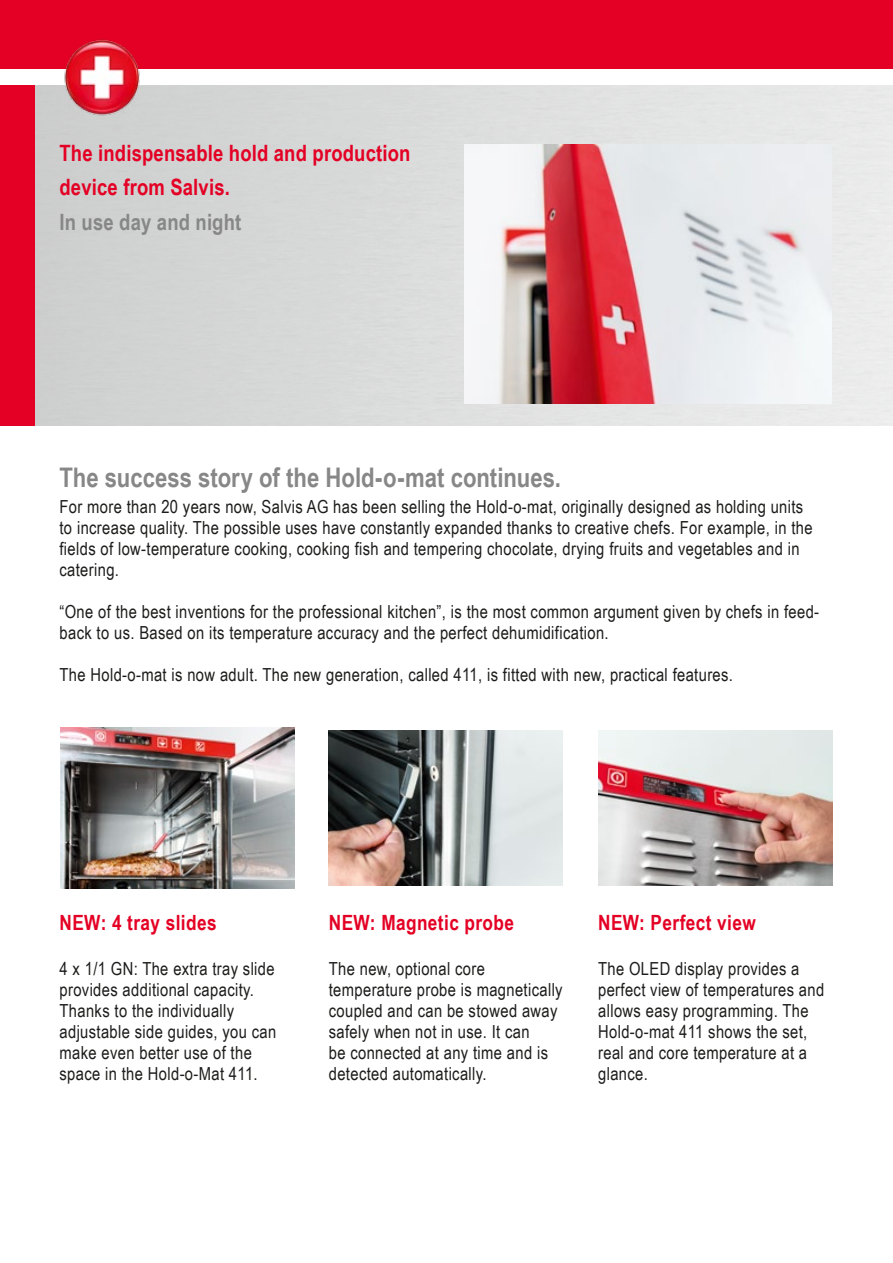
<style>
.page{position:relative;width:893px;height:1263px;background:#fff}
.page>*{position:absolute;margin:0;border:0;box-sizing:border-box;transform-origin:0 0}
.t1{font:700 27px "Arial Narrow";color:#868786}
.t2{font:700 22.5px/34.5px "Arial Narrow";letter-spacing:.01em;color:#e40024}
.t3{font:700 22.5px "Arial Narrow";letter-spacing:.01em;color:#868786}
.t4{font:700 21px "Arial Narrow";letter-spacing:.02em;color:#e40024}
.t5{font:18px/21px "Arial Narrow";letter-spacing:.02em;color:#1c1d1b}
</style>
<div class="page">
<img style="left:34px;top:85px;width:859px;height:340px">
<div style="left:0;top:85px;width:34px;height:340px;background:#e40024"></div>
<div style="left:0;top:0;width:893px;height:68px;background:#e40024"></div>
<img style="left:465px;top:145px;width:366px;height:259px">
<img style="left:60px;top:39px;width:85px;height:80px">
<img style="left:61px;top:727px;width:234px;height:162px">
<img style="left:329px;top:730px;width:234px;height:156px">
<img style="left:598px;top:730px;width:234px;height:156px">
<p class="t2" style="left:60px;top:135px;width:352px">The indispensable hold and production device from Salvis.</p>
<p class="t3" style="left:60px;top:205px;width:183px">In use day and night</p>
<h1 class="t1" style="left:60px;top:457px;width:503px">The success story of the Hold-o-mat continues.</h1>
<p class="t5" style="left:60px;top:495px;width:755px">For more than 20 years now, Salvis AG has been selling the Hold-o-mat, originally designed as holding units to increase quality. The possible uses have constantly expanded thanks to creative chefs. For example, in the fields of low-temperature cooking, cooking fish and tempering chocolate, drying fruits and vegetables and in catering.</p>
<p class="t5" style="left:60px;top:600px;width:761px">“One of the best inventions for the professional kitchen”, is the most common argument given by chefs in feed&shy;back to us. Based on its temperature accuracy and the perfect dehumidification.</p>
<p class="t5" style="left:60px;top:663px;width:675px">The Hold-o-mat is now adult. The new generation, called 411, is fitted with new, practical features.</p>
<p class="t4" style="left:60px;top:906px;width:159px">NEW: 4 tray slides</p>
<p class="t5" style="left:60px;top:957px;width:218px">4 x 1/1 GN: The extra tray slide provides additional capacity.<br>Thanks to the individually adjustable side guides, you can make even better use of the space in the Hold-o-Mat 411.</p>
<p class="t4" style="left:329px;top:906px;width:187px">NEW: Magnetic probe</p>
<p class="t5" style="left:329px;top:957px;width:235px">The new, optional core temperature probe is magnetically coupled and can be stowed away safely when not in use. It can<br>be connected at any time and is detected automatically.</p>
<p class="t4" style="left:598px;top:906px;width:159px">NEW: Perfect view</p>
<p class="t5" style="left:598px;top:957px;width:228px">The OLED display provides a perfect view of temperatures and allows easy programming. The<br>Hold-o-mat 411 shows the set, real and core temperature at a glance.</p>
</div>
